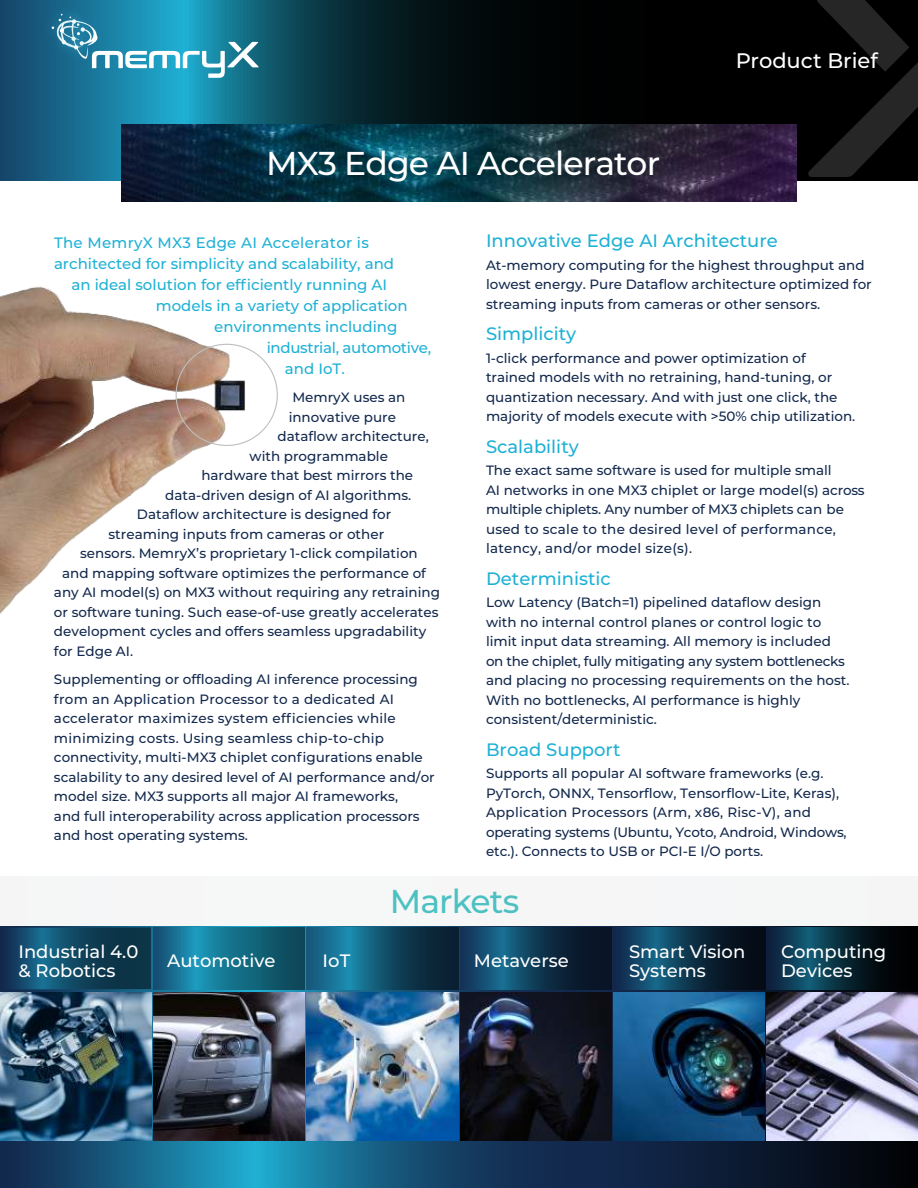
<style>
.page{position:relative;width:918px;height:1188px;background:#fff}
.page>*{position:absolute;margin:0;border:0;box-sizing:border-box;transform-origin:0 0}
.t1{font:500 33px "Montserrat";letter-spacing:-.025em;color:#fff}
.t2{font:500 33px "Montserrat";letter-spacing:-.025em;color:#4dc1c2}
.t3{font:500 21px "Montserrat";color:#fff}
.t4{font:500 18px/19.5px "Montserrat";color:#fff}
.t5{font:500 18px "Montserrat";color:#1fb1d5}
.t6{font:500 15px "Montserrat";color:#1fb1d5}
.t7{font:500 15px "Montserrat";letter-spacing:.02em;color:#1fb1d5}
.t8{font:500 15px "Montserrat";letter-spacing:-.02em;color:#1fb1d5}
.t9{font:500 13.5px/19.5px "Montserrat";color:#12284c}
</style>
<div class="page">
<div style="left:0;top:877px;width:918px;height:261px;background:#f6f6f7"></div>
<svg style="left:0;top:0;width:918px;height:181px;background:#082a36"></svg>
<svg style="left:0;top:927px;width:918px;height:261px;background:#144463"></svg>
<img style="left:0;top:993px;width:151px;height:148px">
<img style="left:153px;top:993px;width:152px;height:148px">
<img style="left:307px;top:993px;width:151px;height:148px">
<img style="left:460px;top:993px;width:151px;height:148px">
<img style="left:614px;top:993px;width:150px;height:148px">
<img style="left:767px;top:993px;width:150px;height:148px">
<svg style="left:0;top:927px;width:151px;height:63px;background:#10445f"></svg>
<svg style="left:153px;top:927px;width:152px;height:62px;background:#146b86"></svg>
<svg style="left:307px;top:927px;width:151px;height:62px;background:#11506b"></svg>
<svg style="left:460px;top:927px;width:151px;height:62px;background:#0f3853"></svg>
<svg style="left:767px;top:927px;width:151px;height:62px;background:#082634"></svg>
<svg style="left:614px;top:927px;width:151px;height:62px;background:#0d3047"></svg>
<img style="left:0;top:286px;width:252px;height:328px">
<img style="left:46px;top:51px;width:6px;height:11px">
<img style="left:93px;top:3px;width:7px;height:11px">
<img style="left:40px;top:0;width:9px;height:6px">
<img style="left:31px;top:6px;width:21px;height:45px">
<img style="left:49px;top:0;width:44px;height:39px">
<svg style="left:52px;top:14px;width:207px;height:64px;background:#3a99b5"></svg>
<svg style="left:808px;top:0;width:110px;height:177px;background:#0d0d0d"></svg>
<img style="left:121px;top:125px;width:676px;height:76px">
<h1 class="t1" style="left:266px;top:147px;width:396px">MX3 Edge AI Accelerator</h1>
<h2 class="t3" style="left:736px;top:50px;width:143px">Product Brief</h2>
<p class="t7" style="left:54px;top:235px;width:316px">The MemryX MX3 Edge AI Accelerator is</p>
<p class="t6" style="left:54px;top:256px;width:342px">architected for simplicity and scalability, and</p>
<p class="t6" style="left:71px;top:277px;width:317px">an ideal solution for efficiently running AI</p>
<p class="t6" style="left:156px;top:298px;width:253px">models in a variety of application</p>
<p class="t6" style="left:214px;top:319px;width:185px">environments including</p>
<p class="t8" style="left:267px;top:340px;width:166px">industrial, automotive,</p>
<p class="t6" style="left:285px;top:361px;width:61px">and IoT.</p>
<p class="t9" style="left:292px;top:388px;width:115px">MemryX uses an</p>
<p class="t9" style="left:289px;top:408px;width:109px">innovative pure</p>
<p class="t9" style="left:278px;top:427px;width:153px">dataflow architecture,</p>
<p class="t9" style="left:250px;top:447px;width:140px">with programmable</p>
<p class="t9" style="left:201px;top:466px;width:213px">hardware that best mirrors the</p>
<p class="t9" style="left:165px;top:486px;width:247px">data-driven design of AI algorithms.</p>
<p class="t9" style="left:137px;top:505px;width:256px">Dataflow architecture is designed for</p>
<p class="t9" style="left:109px;top:525px;width:277px">streaming inputs from cameras or other</p>
<p class="t9" style="left:80px;top:544px;width:339px">sensors. MemryX’s proprietary 1-click compilation</p>
<p class="t9" style="left:62px;top:564px;width:365px">and mapping software optimizes the performance of</p>
<p class="t9" style="left:54px;top:583px;width:388px">any AI model(s) on MX3 without requiring any retraining</p>
<p class="t9" style="left:54px;top:603px;width:386px">or software tuning. Such ease-of-use greatly accelerates</p>
<p class="t9" style="left:54px;top:622px;width:374px">development cycles and offers seamless upgradability</p>
<p class="t9" style="left:54px;top:642px;width:81px">for Edge AI.</p>
<p class="t9" style="left:54px;top:670px;width:382px">Supplementing or offloading AI inference processing from an Application Processor to a dedicated AI accelerator maximizes system efficiencies while minimizing costs. Using seamless chip-to-chip connectivity, multi-MX3 chiplet configurations enable scalability to any desired level of AI performance and/or model size. MX3 supports all major AI frameworks,<br>and full interoperability across application processors and host operating systems.</p>
<h3 class="t5" style="left:486px;top:232px;width:293px">Innovative Edge AI Architecture</h3>
<p class="t9" style="left:486px;top:256px;width:387px">At-memory computing for the highest throughput and lowest energy. Pure Dataflow architecture optimized for streaming inputs from cameras or other sensors.</p>
<h3 class="t5" style="left:486px;top:325px;width:92px">Simplicity</h3>
<p class="t9" style="left:486px;top:349px;width:371px">1-click performance and power optimization of trained models with no retraining, hand-tuning, or quantization necessary. And with just one click, the majority of models execute with &gt;50% chip utilization.</p>
<h3 class="t5" style="left:486px;top:437px;width:94px">Scalability</h3>
<p class="t9" style="left:486px;top:461px;width:380px">The exact same software is used for multiple small<br>AI networks in one MX3 chiplet or large model(s) across multiple chiplets. Any number of MX3 chiplets can be used to scale to the desired level of performance, latency, and/or model size(s).</p>
<h3 class="t5" style="left:486px;top:569px;width:126px">Deterministic</h3>
<p class="t9" style="left:486px;top:593px;width:365px">Low Latency (Batch=1) pipelined dataflow design with no internal control planes or control logic to limit input data streaming. All memory is included on the chiplet, fully mitigating any system bottlenecks and placing no processing requirements on the host.<br>With no bottlenecks, AI performance is highly consistent/deterministic.</p>
<h3 class="t5" style="left:486px;top:740px;width:136px">Broad Support</h3>
<p class="t9" style="left:486px;top:764px;width:362px">Supports all popular AI software frameworks (e.g.<br>PyTorch, ONNX, Tensorflow, Tensorflow-Lite, Keras), Application Processors (Arm, x86, Risc-V), and operating systems (Ubuntu, Ycoto, Android, Windows, etc.). Connects to USB or PCI-E I/O ports.</p>
<h1 class="t2" style="left:390px;top:885px;width:131px">Markets</h1>
<h3 class="t4" style="left:167px;top:952px;width:110px">Automotive</h3>
<h3 class="t4" style="left:323px;top:952px;width:29px">IoT</h3>
<h3 class="t4" style="left:474px;top:952px;width:96px">Metaverse</h3>
<h3 class="t4" style="left:629px;top:942px;width:118px">Smart Vision<br>Systems</h3>
<h3 class="t4" style="left:18px;top:942px;width:121px">Industrial 4.0 &amp; Robotics</h3>
<h3 class="t4" style="left:781px;top:942px;width:107px">Computing<br>Devices</h3>
</div>
